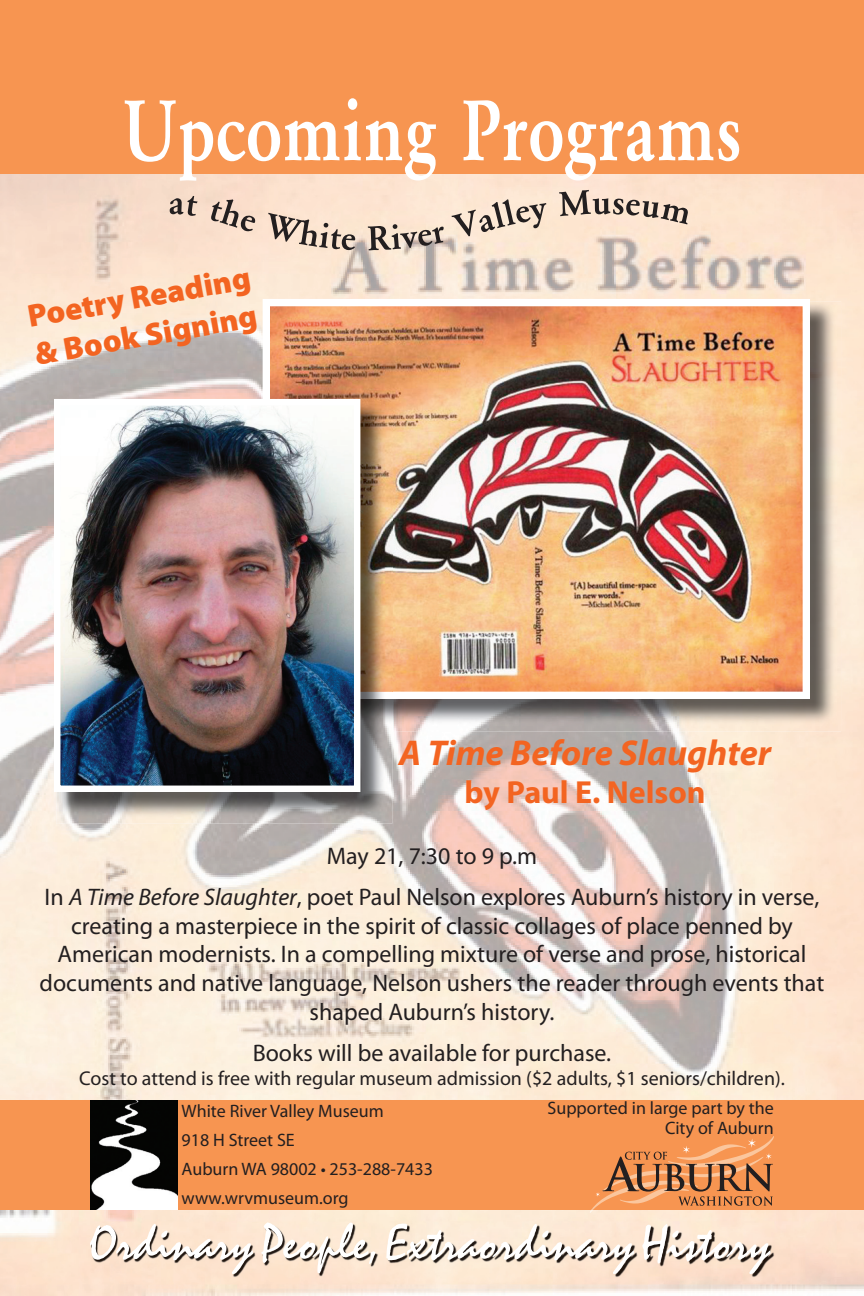
<style>
.page{position:relative;width:864px;height:1296px;background:#fff}
.page>*{position:absolute;margin:0;border:0;box-sizing:border-box;transform-origin:0 0}
.t1{font:italic 700 36px "Myriad Pro";color:#f36421}
.t2{font:900 32px/38.4px "Myriad Pro";color:#f36421}
.t3{font:700 32px "Myriad Pro";color:#f36421}
.t4{font:24px/28.8px "Myriad Pro";color:#231f20;text-align:center}
.t5{font:20px "Myriad Pro";color:#231f20}
.t6{font:18px/29px "Myriad Pro";color:#231f20}
.s1{font-style:italic}
</style>
<div class="page">
<img style="left:0;top:174px;width:288px;height:275px">
<img style="left:288px;top:174px;width:576px;height:134px">
<img style="left:792px;top:308px;width:72px;height:983px">
<img style="left:0;top:449px;width:72px;height:847px">
<img style="left:361px;top:731px;width:431px;height:369px">
<img style="left:72px;top:824px;width:289px;height:472px">
<img style="left:360px;top:1209px;width:432px;height:87px">
<div style="left:0;top:0;width:864px;height:174px;background:#f79551"></div>
<img style="left:91px;top:1223px;width:687px;height:60px">
<svg style="left:90px;top:1222px;width:681px;height:52px"></svg>
<div style="left:0;top:1100px;width:864px;height:109px;background:#f79551"></div>
<svg style="left:590px;top:1136px;width:184px;height:77px"></svg>
<img style="left:90px;top:1100px;width:87px;height:109px">
<svg style="left:125px;top:98px;width:614px;height:83px"></svg>
<svg style="left:170px;top:190px;width:518px;height:60px;background:#dec9b8"></svg>
<img style="left:392px;top:301px;width:449px;height:430px">
<img style="left:263px;top:299px;width:547px;height:400px">
<img style="left:56px;top:731px;width:336px;height:93px">
<img style="left:360px;top:699px;width:32px;height:32px">
<img style="left:360px;top:401px;width:32px;height:298px">
<img style="left:61px;top:406px;width:292px;height:379px">
<h2 class="t2" style="left:25px;top:297px;width:227px;rotate:-10deg">Poetry Reading &amp; Book Signing</h2>
<h1 class="t1" style="left:399px;top:729px;width:374px">A Time Before Slaughter</h1>
<h2 class="t3" style="left:464px;top:772px;width:243px">by Paul E. Nelson</h2>
<p class="t4" style="left:45px;top:835px;width:776px;line-height:40.8px">May 21, 7:30 to 9 p.m<br>In <span class="s1">A Time Before Slaughter</span>, poet Paul Nelson explores Auburn’s history in verse,</p>
<p class="t4" style="left:40px;top:911px;width:786px">creating a masterpiece in the spirit of classic collages of place penned by American modernists. In a compelling mixture of verse and prose, historical documents and native language, Nelson ushers the reader through events that shaped Auburn’s history.</p>
<p class="t4" style="left:253px;top:1038px;width:360px">Books will be available for purchase.</p>
<p class="t5" style="left:79px;top:1066px;width:707px">Cost to attend is free with regular museum admission ($2 adults, $1 seniors/children).</p>
<p class="t6" style="left:182px;top:1096px;width:253px">White River Valley Museum<br>918 H Street SE<br>Auburn WA 98002 • 253-288-7433 www.wrvmuseum.org</p>
<p class="t6" style="left:548px;top:1098px;width:228px;line-height:20px;text-align:right">Supported in large part by the<br>City of Auburn</p>
</div>
